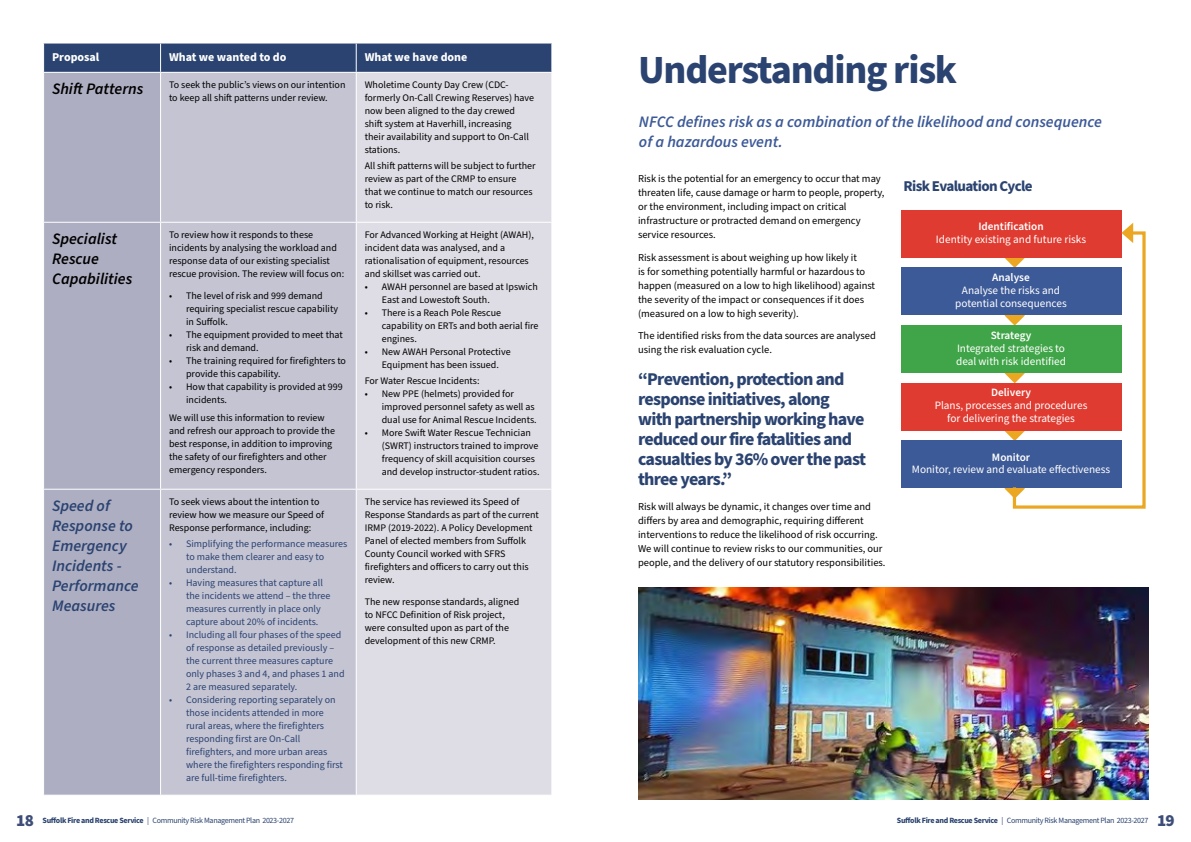
<style>
.page{position:relative;width:1191px;height:842px;background:#fff}
.page>*{position:absolute;margin:0;border:0;box-sizing:border-box;transform-origin:0 0}
.t1{font:700 40px "Source Sans Pro";letter-spacing:-.03em;color:#2b4370}
.t2{font:700 18px/20px "Source Sans Pro";letter-spacing:-.04em;color:#2b4370}
.t3{font:italic 600 16px/20px "Source Sans Pro";color:#3d5a98}
.t4{font:italic 600 16px/20px "Source Sans Pro";color:#2b4370}
.t5{font:italic 600 16px/20px "Source Sans Pro";color:#000}
.t6{font:700 15px "Source Sans Pro";letter-spacing:-.04em;color:#2b4370}
.t7{font:700 12px "Source Sans Pro";color:#fff}
.t8{font:11.2px/12.8px "Source Sans Pro";color:#fff;text-align:center}
.t9{font:600 11.2px "Source Sans Pro";color:#fff}
.t10{font:10.5px/14px "Source Sans Pro";color:#000}
.t11{font:10px/13px "Source Sans Pro";color:#000}
.t12{font:10px/13px "Source Sans Pro";color:#2b4370}
.t13{font:8px "Source Sans Pro";letter-spacing:-.04em;color:#2b4370}
.s1{font-weight:900;font-size:17px;color:#3e4e79}
.s2{font-weight:700}
</style>
<div class="page">
<img style="left:638px;top:587px;width:510px;height:212px">
<div style="left:900px;top:210px;width:221px;height:48px;background:#e03b31"></div>
<div style="left:900px;top:383px;width:221px;height:47px;background:#e03b31"></div>
<div style="left:900px;top:440px;width:221px;height:48px;background:#3d5a98"></div>
<div style="left:900px;top:267px;width:221px;height:48px;background:#3d5a98"></div>
<div style="left:900px;top:325px;width:221px;height:48px;background:#40a548"></div>
<svg style="left:1004px;top:223px;width:142px;height:286px"></svg>
<div style="left:44px;top:73px;width:116px;height:722px;background:#adaec2"></div>
<div style="left:161px;top:73px;width:195px;height:722px;background:#c4c4d3"></div>
<div style="left:357px;top:73px;width:194px;height:722px;background:#dedde5"></div>
<svg style="left:43px;top:43px;width:509px;height:29px;background:#314874"></svg>
<hr style="left:43px;top:222px;width:118px;height:1px;background:#fff">
<hr style="left:161px;top:222px;width:195px;height:1px;background:#fff">
<hr style="left:356px;top:222px;width:196px;height:1px;background:#fff">
<hr style="left:43px;top:489px;width:118px;height:1px;background:#fff">
<hr style="left:161px;top:489px;width:195px;height:1px;background:#fff">
<hr style="left:356px;top:489px;width:196px;height:1px;background:#fff">
<p class="t7" style="left:52px;top:49px;width:49px">Proposal</p>
<p class="t7" style="left:169px;top:49px;width:119px">What we wanted to do</p>
<p class="t7" style="left:365px;top:49px;width:104px">What we have done</p>
<h3 class="t5" style="left:52px;top:80px;width:93px">Shift Patterns</h3>
<p class="t11" style="left:169px;top:79px;width:178px">To seek the public’s views on our intention to keep all shift patterns under review.</p>
<p class="t11" style="left:365px;top:79px;width:171px">Wholetime County Day Crew (CDC&shy;formerly On-Call Crewing Reserves) have now been aligned to the day crewed shift system at Haverhill, increasing<br>their availability and support to On-Call stations.</p>
<p class="t11" style="left:365px;top:160px;width:172px">All shift patterns will be subject to further review as part of the CRMP to ensure that we continue to match our resources to risk.</p>
<h3 class="t5" style="left:52px;top:229px;width:82px">Specialist<br>Rescue<br>Capabilities</h3>
<p class="t11" style="left:169px;top:229px;width:177px">To review how it responds to these incidents by analysing the workload and response data of our existing specialist rescue provision. The review will focus on:</p>
<p class="t11" style="left:186px;top:289px;width:153px;text-indent:-17px">• The level of risk and 999 demand requiring specialist rescue capability in Suffolk.</p>
<p class="t11" style="left:186px;top:328px;width:158px;text-indent:-17px">• The equipment provided to meet that risk and demand.</p>
<p class="t11" style="left:186px;top:354px;width:161px;text-indent:-17px">• The training required for firefighters to provide this capability.</p>
<p class="t11" style="left:186px;top:380px;width:158px;text-indent:-17px">• How that capability is provided at 999 incidents.</p>
<p class="t11" style="left:169px;top:412px;width:167px">We will use this information to review and refresh our approach to provide the best response, in addition to improving the safety of our firefighters and other emergency responders.</p>
<p class="t11" style="left:365px;top:229px;width:171px">For Advanced Working at Height (AWAH), incident data was analysed, and a rationalisation of equipment, resources and skillset was carried out.</p>
<p class="t11" style="left:382px;top:281px;width:158px;text-indent:-17px">• AWAH personnel are based at Ipswich<br>East and Lowestoft South.</p>
<p class="t11" style="left:382px;top:307px;width:158px;text-indent:-17px">• There is a Reach Pole Rescue capability on ERTs and both aerial fire engines.</p>
<p class="t11" style="left:365px;top:346px;width:147px;text-align:center">• New AWAH Personal Protective<br>Equipment has been issued.</p>
<p class="t11" style="left:365px;top:374px;width:116px">For Water Rescue Incidents:</p>
<p class="t11" style="left:382px;top:387px;width:156px;text-indent:-17px">• New PPE (helmets) provided for improved personnel safety as well as dual use for Animal Rescue Incidents.</p>
<p class="t11" style="left:382px;top:426px;width:159px;text-indent:-17px">• More Swift Water Rescue Technician (SWRT) instructors trained to improve frequency of skill acquisition courses and develop instructor-student ratios.</p>
<h3 class="t4" style="left:52px;top:496px;width:88px">Speed of<br>Response to<br>Emergency<br>Incidents -<br>Performance<br>Measures</h3>
<p class="t11" style="left:169px;top:496px;width:156px">To seek views about the intention to review how we measure our Speed of<br>Response performance, including:</p>
<p class="t12" style="left:186px;top:537px;width:163px;text-indent:-17px">• Simplifying the performance measures to make them clearer and easy to understand.</p>
<p class="t12" style="left:186px;top:576px;width:146px;text-indent:-17px">• Having measures that capture all the incidents we attend – the three measures currently in place only capture about 20% of incidents.</p>
<p class="t12" style="left:186px;top:628px;width:160px;text-indent:-17px">• Including all four phases of the speed of response as detailed previously – the current three measures capture only phases 3 and 4, and phases 1 and 2 are measured separately.</p>
<p class="t12" style="left:186px;top:693px;width:158px;text-indent:-17px">• Considering reporting separately on those incidents attended in more rural areas, where the firefighters responding first are On-Call firefighters, and more urban areas where the firefighters responding first are full-time firefighters.</p>
<p class="t11" style="left:365px;top:496px;width:176px">The service has reviewed its Speed of Response Standards as part of the current IRMP (2019-2022). A Policy Development Panel of elected members from Suffolk County Council worked with SFRS firefighters and officers to carry out this review.</p>
<p class="t11" style="left:365px;top:595px;width:156px">The new response standards, aligned to NFCC Definition of Risk project, were consulted upon as part of the development of this new CRMP.</p>
<h1 class="t1" style="left:638px;top:43px;width:320px">Understanding risk</h1>
<h3 class="t3" style="left:639px;top:112px;width:464px">NFCC defines risk as a combination of the likelihood and consequence of a hazardous event.</h3>
<p class="t10" style="left:638px;top:172px;width:248px">Risk is the potential for an emergency to occur that may threaten life, cause damage or harm to people, property, or the environment, including impact on critical infrastructure or protracted demand on emergency service resources.</p>
<p class="t10" style="left:638px;top:251px;width:239px">Risk assessment is about weighing up how likely it<br>is for something potentially harmful or hazardous to happen (measured on a low to high likelihood) against the severity of the impact or consequences if it does (measured on a low to high severity).</p>
<p class="t10" style="left:638px;top:329px;width:239px">The identified risks from the data sources are analysed using the risk evaluation cycle.</p>
<h2 class="t2" style="left:638px;top:369px;width:229px">“Prevention, protection and response initiatives, along with partnership working have reduced our fire fatalities and casualties by 36% over the past three years.”</h2>
<p class="t10" style="left:638px;top:500px;width:249px">Risk will always be dynamic, it changes over time and differs by area and demographic, requiring different interventions to reduce the likelihood of risk occurring.<br>We will continue to review risks to our communities, our people, and the delivery of our statutory responsibilities.</p>
<h3 class="t6" style="left:903px;top:176px;width:131px">Risk Evaluation Cycle</h3>
<p class="t9" style="left:978px;top:219px;width:67px">Identification</p>
<p class="t8" style="left:936px;top:233px;width:152px">Identity existing and future risks</p>
<p class="t9" style="left:992px;top:270px;width:39px">Analyse</p>
<p class="t8" style="left:955px;top:284px;width:113px">Analyse the risks and potential consequences</p>
<p class="t9" style="left:990px;top:328px;width:42px">Strategy</p>
<p class="t8" style="left:956px;top:342px;width:111px;text-align:left">Integrated strategies to deal with risk identified</p>
<p class="t9" style="left:991px;top:385px;width:41px">Delivery</p>
<p class="t8" style="left:934px;top:399px;width:154px">Plans, processes and procedures for delivering the strategies</p>
<p class="t9" style="left:992px;top:449px;width:40px">Monitor</p>
<p class="t8" style="left:912px;top:464px;width:200px">Monitor, review and evaluate effectiveness</p>
<p class="t13" style="left:16px;top:814px;width:279px"><span class="s1">18</span> <span class="s2">Suffolk Fire and Rescue Service</span> | Community Risk Management Plan 2023-2027</p>
<p class="t13" style="left:897px;top:814px;width:279px"><span class="s2">Suffolk Fire and Rescue Service</span> | Community Risk Management Plan 2023-2027 <span class="s1">19</span></p>
</div>
